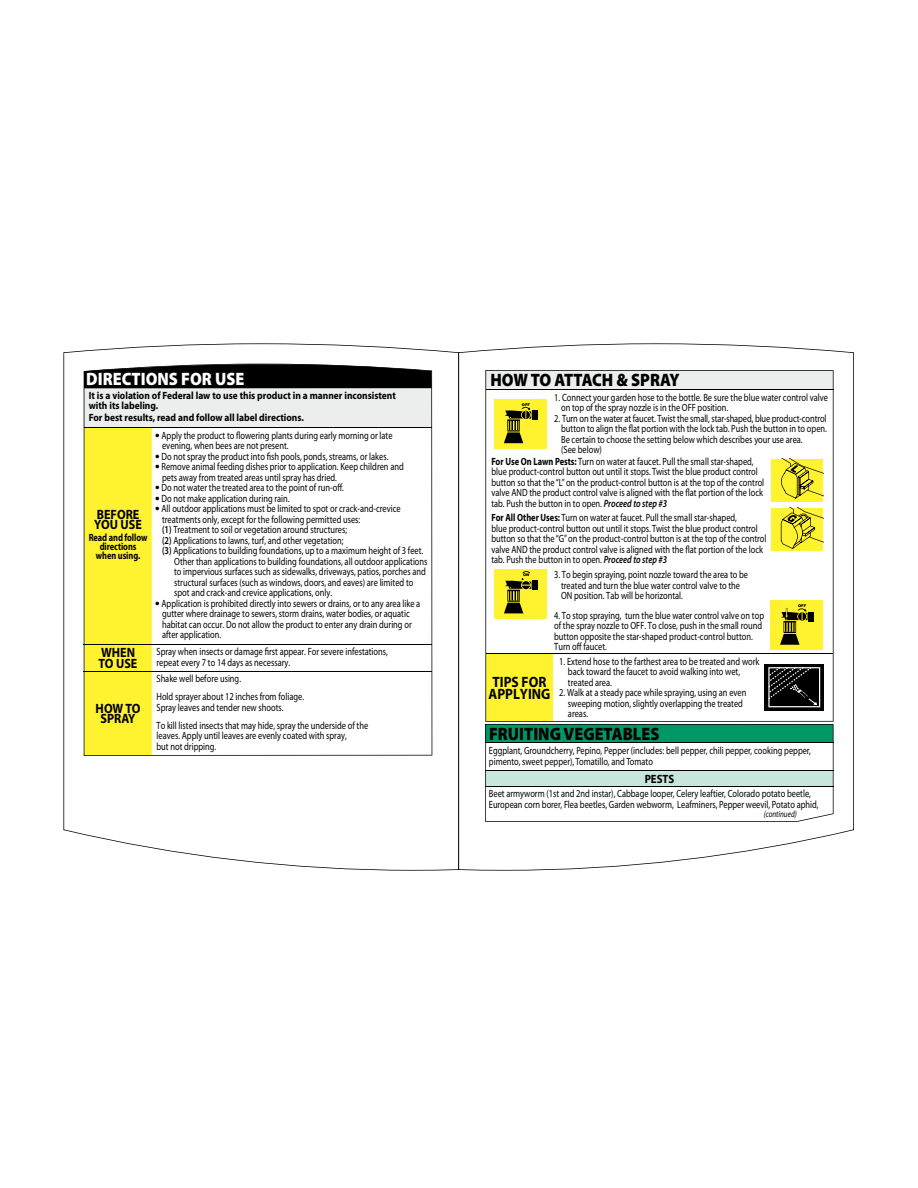
<style>
.page{position:relative;width:918px;height:1188px;background:#fff}
.page>*{position:absolute;margin:0;border:0;box-sizing:border-box;transform-origin:0 0}
.t1{font:900 18px "Myriad Pro";color:#000;scale:.9 1}
.t2{font:900 18px "Myriad Pro";color:#fff;scale:.9 1}
.t3{font:700 15px/12px "Myriad Pro";color:#000;scale:.9 1}
.t4{font:700 13.5px/10.5px "Myriad Pro";color:#000;scale:.9 1}
.t5{font:700 12px "Myriad Pro";color:#000;scale:.9 1}
.t6{font:10.5px/10.5px "Myriad Pro";color:#000;scale:.8 1}
.t7{font:700 10.5px/10.5px "Myriad Pro";color:#000;scale:.9 1}
.t8{font:700 10.5px/9px "Myriad Pro";color:#000;text-align:center;scale:.8 1}
.t9{font:italic 9px "Myriad Pro";color:#000;scale:.8 1}
.t10{font:900 3.75px "Helvetica";color:#000}
.s1{font-weight:700;font-size:13.5px}
.s2{font-weight:600}
.s3{font-weight:700}
.s4{font-weight:600;font-style:italic}
</style>
<div class="page">
<svg style="left:459px;top:343px;width:395px;height:528px"></svg>
<svg style="left:63px;top:343px;width:396px;height:528px"></svg>
<h1 class="t2" style="left:86px;top:372px;width:177px">DIRECTIONS FOR USE</h1>
<p class="t7" style="left:89px;top:391px;width:343px">It is a violation of Federal law to use this product in a manner inconsistent with its labeling.</p>
<p class="t7" style="left:89px;top:414px;width:241px">For best results, read and follow all label directions.</p>
<p class="t6" style="left:162px;top:431px;width:290px;text-indent:-7px"><span class="s1">•</span> Apply the product to flowering plants during early morning or late evening, when bees are not present.</p>
<p class="t6" style="left:155px;top:452px;width:293px"><span class="s1">•</span> Do not spray the product into fish pools, ponds, streams, or lakes.</p>
<p class="t6" style="left:162px;top:462px;width:304px;text-indent:-7px"><span class="s1">•</span> Remove animal feeding dishes prior to application. Keep children and pets away from treated areas until spray has dried.</p>
<p class="t6" style="left:155px;top:483px;width:237px"><span class="s1">•</span> Do not water the treated area to the point of run-off.</p>
<p class="t6" style="left:155px;top:494px;width:169px"><span class="s1">•</span> Do not make application during rain.</p>
<p class="t6" style="left:155px;top:504px;width:308px"><span class="s1">•</span> All outdoor applications must be limited to spot or crack-and-crevice</p>
<p class="t6" style="left:162px;top:515px;width:249px">treatments only, except for the following permitted uses:</p>
<p class="t6" style="left:162px;top:525px;width:233px"><span class="s2">(1)</span> Treatment to soil or vegetation around structures;</p>
<p class="t6" style="left:162px;top:536px;width:228px"><span class="s2">(2)</span> Applications to lawns, turf, and other vegetation;</p>
<p class="t6" style="left:162px;top:546px;width:328px"><span class="s2">(3)</span> Applications to building foundations, up to a maximum height of 3 feet.</p>
<p class="t6" style="left:174px;top:557px;width:318px">Other than applications to building foundations, all outdoor applications</p>
<p class="t6" style="left:174px;top:567px;width:316px">to impervious surfaces such as sidewalks, driveways, patios, porches and</p>
<p class="t6" style="left:174px;top:578px;width:301px">structural surfaces (such as windows, doors, and eaves) are limited to</p>
<p class="t6" style="left:174px;top:588px;width:199px">spot and crack-and crevice applications, only.</p>
<p class="t6" style="left:162px;top:599px;width:324px;text-indent:-7px"><span class="s1">•</span> Application is prohibited directly into sewers or drains, or to any area like a gutter where drainage to sewers, storm drains, water bodies, or aquatic habitat can occur. Do not allow the product to enter any drain during or after application.</p>
<p class="t6" style="left:157px;top:647px;width:291px">Spray when insects or damage first appear. For severe infestations, repeat every 7 to 14 days as necessary.</p>
<p class="t4" style="left:96px;top:704px;width:51px;text-align:center">HOW TO<br>SPRAY</p>
<p class="t4" style="left:94px;top:510px;width:54px">BEFORE<br>YOU USE</p>
<p class="t8" style="left:89px;top:534px;width:75px">Read and follow directions when using.</p>
<p class="t4" style="left:99px;top:649px;width:45px">WHEN<br>TO USE</p>
<p class="t6" style="left:157px;top:671px;width:186px;line-height:18px">Shake well before using.<br>Hold sprayer about 12 inches from foliage.</p>
<p class="t6" style="left:157px;top:699px;width:266px;line-height:18px">Spray leaves and tender new shoots.<br>To kill listed insects that may hide, spray the underside of the</p>
<p class="t6" style="left:157px;top:731px;width:239px">leaves. Apply until leaves are evenly coated with spray, but not dripping.</p>
<h1 class="t1" style="left:490px;top:373px;width:212px">HOW TO ATTACH &amp; SPRAY</h1>
<p class="t10" style="left:522px;top:403px;width:10px">OFF</p>
<p class="t6" style="left:561px;top:393px;width:335px;text-indent:-7px">1. Connect your garden hose to the bottle. Be sure the blue water control valve on top of the spray nozzle is in the OFF position.</p>
<p class="t6" style="left:561px;top:414px;width:334px;text-indent:-7px">2. Turn on the water at faucet. Twist the small, star-shaped, blue product-control button to align the flat portion with the lock tab. Push the button in to open.<br>Be certain to choose the setting below which describes your use area.<br>(See below)</p>
<p class="t6" style="left:491px;top:457px;width:343px"><span class="s3">For Use On Lawn Pests:</span> Turn on water at faucet. Pull the small star-shaped, blue product-control button out until it stops. Twist the blue product control button so that the “L” on the product-control button is at the top of the control valve AND the product control valve is aligned with the flat portion of the lock tab. Push the button in to open. <span class="s4">Proceed to step #3</span></p>
<p class="t6" style="left:491px;top:514px;width:345px"><span class="s3">For All Other Uses:</span> Turn on water at faucet. Pull the small star-shaped,<br>blue product-control button out until it stops. Twist the blue product control button so that the “G” on the product-control button is at the top of the control valve AND the product control valve is aligned with the flat portion of the lock tab. Push the button in to open. <span class="s4">Proceed to step #3</span></p>
<p class="t6" style="left:561px;top:570px;width:235px;text-indent:-7px">3. To begin spraying, point nozzle toward the area to be treated and turn the blue water control valve to the<br>ON position. Tab will be horizontal.</p>
<p class="t6" style="left:554px;top:611px;width:264px">4. To stop spraying, turn the blue water control valve on top of the spray nozzle to OFF. To close, push in the small round button opposite the star-shaped product-control button.<br>Turn off faucet.</p>
<p class="t10" style="left:523px;top:573px;width:8px">ON</p>
<h2 class="t3" style="left:489px;top:678px;width:70px">TIPS FOR<br>APPLYING</h2>
<p class="t6" style="left:568px;top:657px;width:241px;text-indent:-9px">1. Extend hose to the farthest area to be treated and work back toward the faucet to avoid walking into wet, treated area.</p>
<p class="t6" style="left:568px;top:689px;width:225px;text-indent:-9px">2. Walk at a steady pace while spraying, using an even sweeping motion, slightly overlapping the treated areas.</p>
<p class="t10" style="left:798px;top:605px;width:10px">OFF</p>
<h1 class="t1" style="left:489px;top:727px;width:191px">FRUITING VEGETABLES</h1>
<p class="t6" style="left:489px;top:747px;width:404px">Eggplant, Groundcherry, Pepino, Pepper (includes: bell pepper, chili pepper, cooking pepper, pimento, sweet pepper), Tomatillo, and Tomato</p>
<p class="t6" style="left:489px;top:789px;width:414px">Beet armyworm (1st and 2nd instar), Cabbage looper, Celery leaftier, Colorado potato beetle,<br>European corn borer, Flea beetles, Garden webworm, Leafminers, Pepper weevil, Potato aphid,</p>
<p class="t5" style="left:645px;top:774px;width:34px">PESTS</p>
<p class="t9" style="left:764px;top:811px;width:43px">(continued)</p>
</div>
